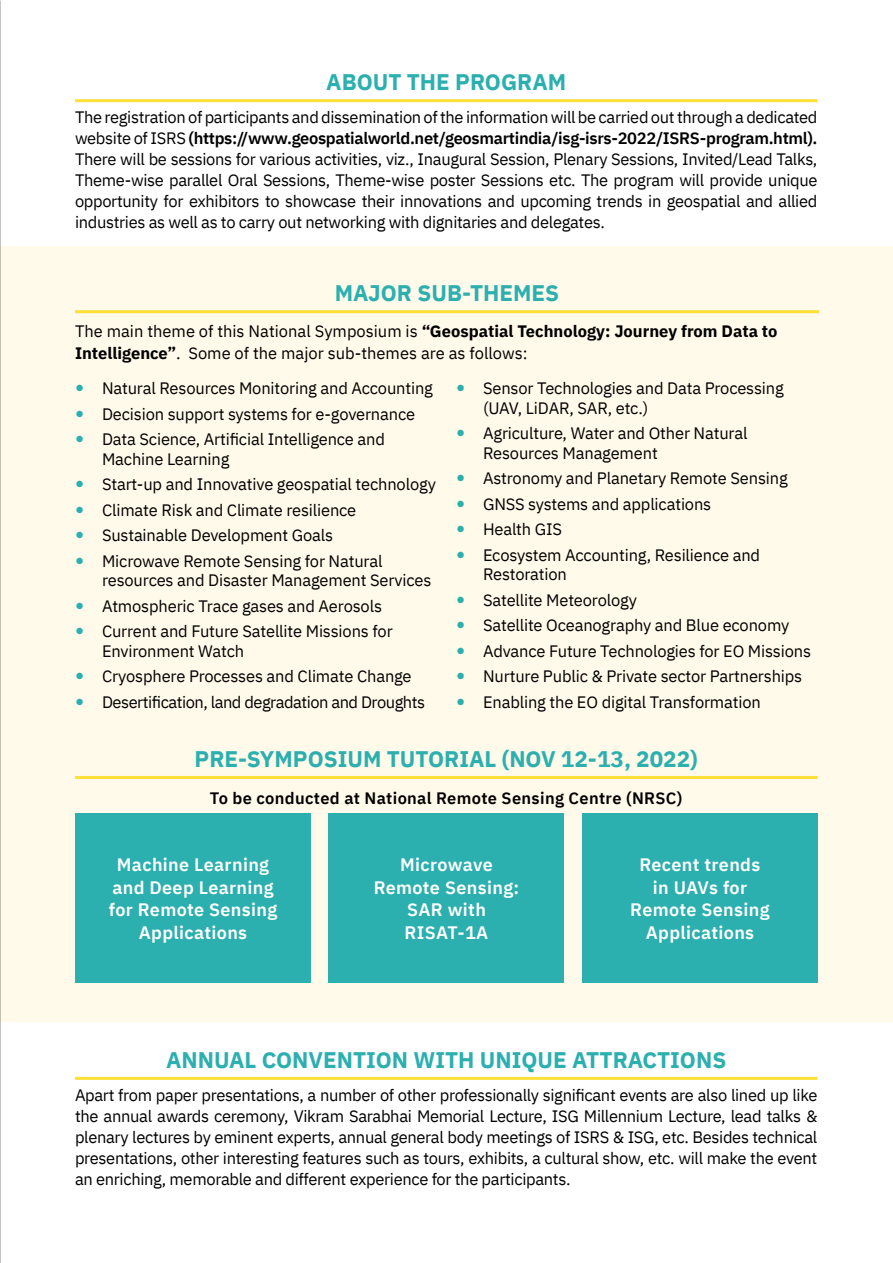
<style>
.page{position:relative;width:893px;height:1263px;background:#fff}
.page>*{position:absolute;margin:0;border:0;box-sizing:border-box;transform-origin:0 0}
.t1{font:700 22.5px "IBM Plex Sans";color:#2cafaf}
.t2{font:600 18px/22.5px "IBM Plex Sans";letter-spacing:.02em;color:#fff;text-align:center}
.t3{font:16.5px/25.5px "IBM Plex Sans";letter-spacing:-.01em;color:#000}
.t4{font:600 16.5px "IBM Plex Sans";letter-spacing:.02em;color:#000}
.s1{font-weight:600}
.s2{font-weight:700}
</style>
<div class="page">
<div style="left:0;top:246px;width:893px;height:776px;background:#fffae9"></div>
<hr style="left:75px;top:99px;width:742px;height:3px;background:#fee036">
<hr style="left:75px;top:1077px;width:742px;height:3px;background:#fee036">
<hr style="left:75px;top:310px;width:744px;height:3px;background:#fee036">
<hr style="left:75px;top:776px;width:742px;height:3px;background:#fee036">
<div style="left:75px;top:813px;width:236px;height:170px;background:#2cafaf"></div>
<div style="left:329px;top:813px;width:235px;height:170px;background:#2cafaf"></div>
<div style="left:582px;top:813px;width:235px;height:170px;background:#2cafaf"></div>
<h1 class="t1" style="left:326px;top:64px;width:241px">ABOUT THE PROGRAM</h1>
<p class="t3" style="left:75px;top:105px;width:744px;line-height:21px;text-align:justify">The registration of participants and dissemination of the information will be carried out through a dedicated website of ISRS <span class="s1">(https://www.geospatialworld.net/geosmartindia/isg-isrs-2022/ISRS-program.html).<br></span>There will be sessions for various activities, viz., Inaugural Session, Plenary Sessions, Invited/Lead Talks, Theme-wise parallel Oral Sessions, Theme-wise poster Sessions etc. The program will provide unique opportunity for exhibitors to showcase their innovations and upcoming trends in geospatial and allied industries as well as to carry out networking with dignitaries and delegates.</p>
<h1 class="t1" style="left:335px;top:275px;width:226px">MAJOR SUB-THEMES</h1>
<p class="t3" style="left:75px;top:318px;width:704px;line-height:22.5px">The main theme of this National Symposium is <span class="s2">“Geospatial Technology: Journey from Data to<br>Intelligence”</span>. Some of the major sub-themes are as follows:</p>
<p class="t3" style="left:102px;top:374px;width:332px">Natural Resources Monitoring and Accounting<br>Decision support systems for e-governance<br>Data Science, Artificial Intelligence and</p>
<p class="t3" style="left:102px;top:445px;width:335px">Machine Learning<br>Start-up and Innovative geospatial technology Climate Risk and Climate resilience Sustainable Development Goals<br>Microwave Remote Sensing for Natural</p>
<p class="t3" style="left:102px;top:566px;width:331px">resources and Disaster Management Services<br>Atmospheric Trace gases and Aerosols<br>Current and Future Satellite Missions for</p>
<p class="t3" style="left:102px;top:637px;width:325px">Environment Watch<br>Cryosphere Processes and Climate Change<br>Desertification, land degradation and Droughts</p>
<p class="t3" style="left:483px;top:377px;width:302px;line-height:19.5px">Sensor Technologies and Data Processing (UAV, LiDAR, SAR, etc.)</p>
<p class="t3" style="left:483px;top:422px;width:266px;line-height:19.5px">Agriculture, Water and Other Natural<br>Resources Management</p>
<p class="t3" style="left:483px;top:464px;width:306px">Astronomy and Planetary Remote Sensing<br>GNSS systems and applications<br>Health GIS<br>Ecosystem Accounting, Resilience and</p>
<p class="t3" style="left:483px;top:560px;width:329px">Restoration<br>Satellite Meteorology<br>Satellite Oceanography and Blue economy Advance Future Technologies for EO Missions Nurture Public &amp; Private sector Partnerships Enabling the EO digital Transformation</p>
<h1 class="t1" style="left:195px;top:741px;width:505px">PRE-SYMPOSIUM TUTORIAL (NOV 12-13, 2022)</h1>
<p class="t4" style="left:210px;top:785px;width:474px">To be conducted at National Remote Sensing Centre (NRSC)</p>
<p class="t2" style="left:109px;top:852px;width:170px">Machine Learning and Deep Learning for Remote Sensing<br>Applications</p>
<p class="t2" style="left:374px;top:852px;width:147px">Microwave<br>Remote Sensing:<br>SAR with<br>RISAT-1A</p>
<p class="t2" style="left:630px;top:852px;width:141px">Recent trends in UAVs for<br>Remote Sensing<br>Applications</p>
<h1 class="t1" style="left:166px;top:1042px;width:562px">ANNUAL CONVENTION WITH UNIQUE ATTRACTIONS</h1>
<p class="t3" style="left:75px;top:1083px;width:744px;line-height:21px;text-align:justify">Apart from paper presentations, a number of other professionally significant events are also lined up like the annual awards ceremony, Vikram Sarabhai Memorial Lecture, ISG Millennium Lecture, lead talks &amp; plenary lectures by eminent experts, annual general body meetings of ISRS &amp; ISG, etc. Besides technical presentations, other interesting features such as tours, exhibits, a cultural show, etc. will make the event an enriching, memorable and different experience for the participants.</p>
</div>
